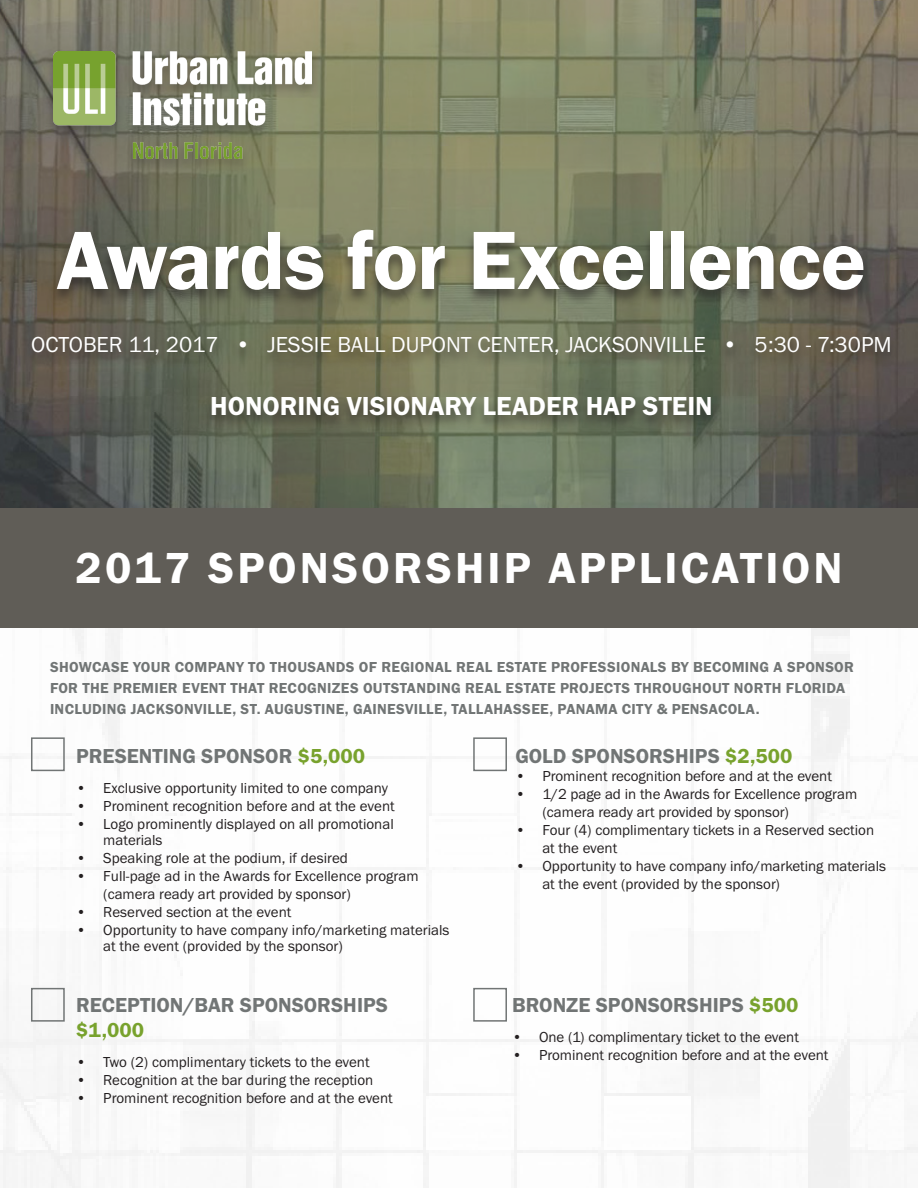
<style>
.page{position:relative;width:918px;height:1188px;background:#fff}
.page>*{position:absolute;margin:0;border:0;box-sizing:border-box;transform-origin:0 0}
.t1{font:85.5px "Franklin Gothic URW Dem";letter-spacing:-.015em;color:#fff}
.t2{font:45px "Franklin Gothic URW Dem";letter-spacing:.07em;color:#fff}
.t3{font:27px "Franklin Gothic URW Dem";color:#fff}
.t4{font:22.5px "Franklin Gothic URW Boo";color:#fff}
.t5{font:21px/25.2px "Franklin Gothic URW Dem";color:#717575}
.t6{font:15px/18px "Franklin Gothic URW Boo";color:#231f20}
.t7{font:15px/21px "Franklin Gothic URW Dem";letter-spacing:.02em;color:#717575}
.s1{color:#78a22d}
</style>
<div class="page">
<div style="left:31px;top:737px;width:34px;height:34px;border:2px solid #717575"></div>
<div style="left:31px;top:988px;width:34px;height:34px;border:2px solid #717575"></div>
<div style="left:473px;top:737px;width:34px;height:34px;border:2px solid #717575"></div>
<div style="left:473px;top:988px;width:34px;height:34px;border:2px solid #717575"></div>
<svg style="left:0;top:0;width:918px;height:508px;background:#767762"></svg>
<div style="left:0;top:508px;width:918px;height:120px;background:#605d57"></div>
<div style="left:45px;top:50px;width:275px;height:123px;background:#231f20;opacity:.31"></div>
<img style="left:53px;top:51px;width:259px;height:107px">
<div style="left:24px;top:228px;width:875px;height:203px;background:#231f20;opacity:.58"></div>
<p class="t1" style="left:57px;top:208px;width:811px">Awards for Excellence</p>
<p class="t4" style="left:31px;top:330px;width:862px">OCTOBER 11, 2017 • JESSIE BALL DUPONT CENTER, JACKSONVILLE • 5:30 - 7:30PM</p>
<p class="t3" style="left:210px;top:389px;width:504px">HONORING VISIONARY LEADER HAP STEIN</p>
<p class="t2" style="left:75px;top:540px;width:769px">2017 SPONSORSHIP APPLICATION</p>
<p class="t7" style="left:50px;top:656px;width:806px">SHOWCASE YOUR COMPANY TO THOUSANDS OF REGIONAL REAL ESTATE PROFESSIONALS BY BECOMING A SPONSOR<br>FOR THE PREMIER EVENT THAT RECOGNIZES OUTSTANDING REAL ESTATE PROJECTS THROUGHOUT NORTH FLORIDA<br>INCLUDING JACKSONVILLE, ST. AUGUSTINE, GAINESVILLE, TALLAHASSEE, PANAMA CITY &amp; PENSACOLA.</p>
<p class="t5" style="left:76px;top:743px;width:290px">PRESENTING SPONSOR <span class="s1">$5,000</span></p>
<p class="t6" style="left:76px;top:778px;width:313px">• Exclusive opportunity limited to one company</p>
<p class="t6" style="left:76px;top:796px;width:320px">• Prominent recognition before and at the event</p>
<p class="t6" style="left:103px;top:815px;width:292px;line-height:16.2px;text-indent:-27px">• Logo prominently displayed on all promotional materials</p>
<p class="t6" style="left:76px;top:849px;width:273px">• Speaking role at the podium, if desired</p>
<p class="t6" style="left:103px;top:867px;width:317px;text-indent:-27px">• Full-page ad in the Awards for Excellence program (camera ready art provided by sponsor)</p>
<p class="t6" style="left:76px;top:903px;width:217px">• Reserved section at the event</p>
<p class="t6" style="left:103px;top:921px;width:348px;line-height:16.2px;text-indent:-27px">• Opportunity to have company info/marketing materials at the event (provided by the sponsor)</p>
<p class="t5" style="left:515px;top:743px;width:279px">GOLD SPONSORSHIPS <span class="s1">$2,500</span></p>
<p class="t6" style="left:515px;top:766px;width:318px">• Prominent recognition before and at the event</p>
<p class="t6" style="left:542px;top:784px;width:316px;text-indent:-27px">• 1/2 page ad in the Awards for Excellence program (camera ready art provided by sponsor)</p>
<p class="t6" style="left:542px;top:820px;width:333px;text-indent:-27px">• Four (4) complimentary tickets in a Reserved section at the event</p>
<p class="t6" style="left:542px;top:856px;width:345px;text-indent:-27px">• Opportunity to have company info/marketing materials at the event (provided by the sponsor)</p>
<p class="t5" style="left:76px;top:992px;width:313px">RECEPTION/BAR SPONSORSHIPS <span class="s1">$1,000</span></p>
<p class="t6" style="left:76px;top:1053px;width:295px">• Two (2) complimentary tickets to the event</p>
<p class="t6" style="left:76px;top:1071px;width:298px">• Recognition at the bar during the reception</p>
<p class="t6" style="left:76px;top:1089px;width:318px">• Prominent recognition before and at the event</p>
<p class="t5" style="left:512px;top:992px;width:288px">BRONZE SPONSORSHIPS <span class="s1">$500</span></p>
<p class="t6" style="left:512px;top:1028px;width:288px">• One (1) complimentary ticket to the event</p>
<p class="t6" style="left:512px;top:1046px;width:318px">• Prominent recognition before and at the event</p>
</div>
